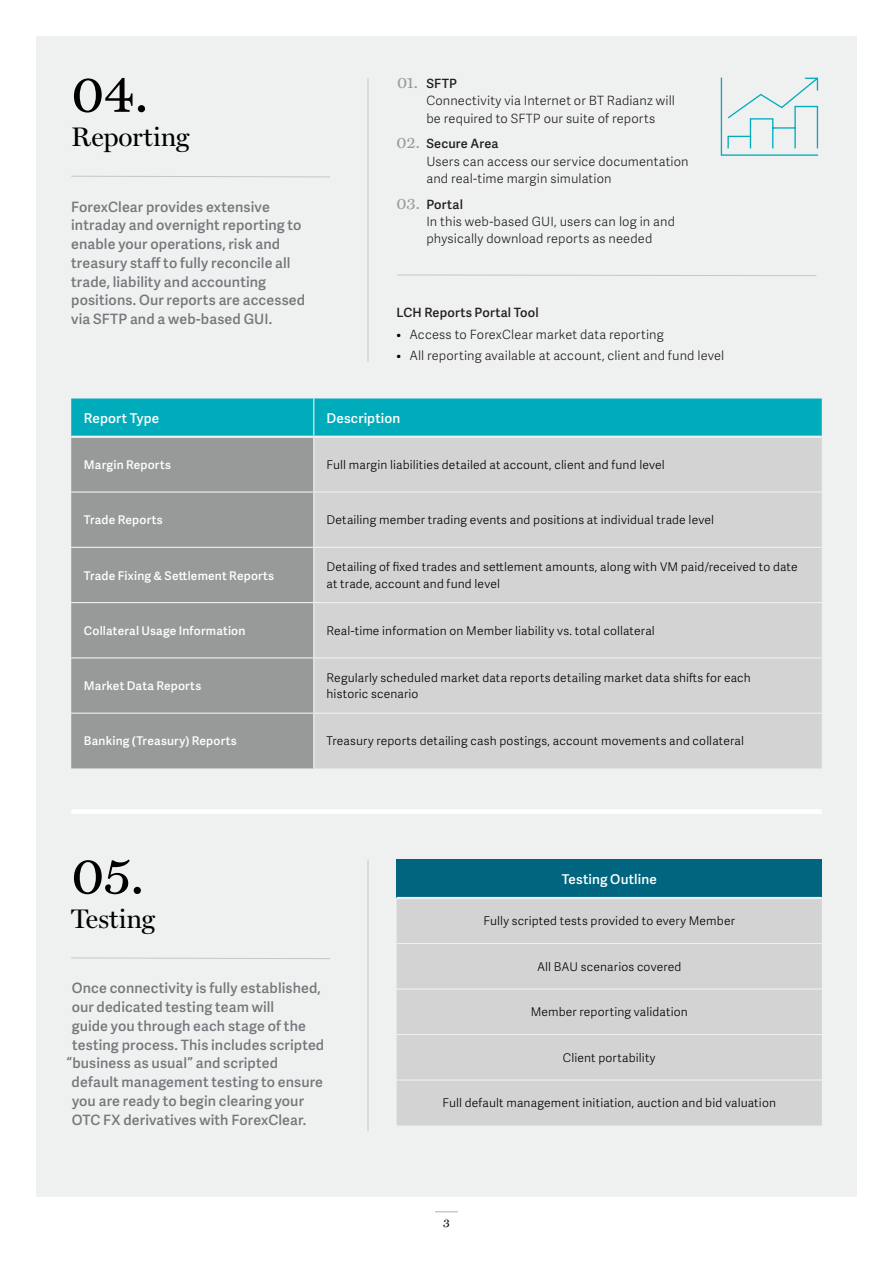
<style>
.page{position:relative;width:893px;height:1263px;background:#fff}
.page>*{position:absolute;margin:0;border:0;box-sizing:border-box;transform-origin:0 0}
.t1{font:54px "Miller Text";color:#000001}
.Page_Title{font:27px "Miller Display";color:#000001}
.Body_Copy{font:600 14.25px/18.8px "Adelle Sans";letter-spacing:.01em;color:#75787c}
.Table_Header_Copy{font:600 13.5px "Adelle Sans";letter-spacing:.015em;color:#fff}
.t2{font:300 12.75px/17.2px "Adelle Sans";letter-spacing:.01em;color:#231f20}
.Numbered_Bullet_List{font:600 12.75px "Adelle Sans";letter-spacing:.015em;color:#231f20}
.Table_Data_Copy{font:300 12px/16.5px "Adelle Sans";letter-spacing:.015em;color:#000001}
.Table_Data_Copy-2{font:600 12px "Adelle Sans";letter-spacing:.015em;color:#fff}
.t3{font:12px "Miller Text";color:#000001}
.s1{font-family:"Miller Text";font-weight:400;font-size:16.5px;color:#989999}
.s2{font-weight:600}
.s3{color:#000001}
</style>
<div class="page">
<svg style="left:435px;top:1211px;width:23px;height:1px"></svg>
<div style="left:36px;top:36px;width:821px;height:1160px;background:#eff0f0"></div>
<div style="left:71px;top:398px;width:751px;height:38px;background:#00acbb"></div>
<div style="left:71px;top:438px;width:242px;height:330px;background:#989999"></div>
<div style="left:314px;top:438px;width:508px;height:330px;background:#d4d3d3"></div>
<hr style="left:71px;top:491px;width:243px;height:2px;background:#eff0f0">
<hr style="left:314px;top:491px;width:508px;height:2px;background:#eff0f0">
<hr style="left:71px;top:547px;width:243px;height:1px;background:#eff0f0">
<hr style="left:314px;top:547px;width:508px;height:1px;background:#eff0f0">
<hr style="left:71px;top:602px;width:243px;height:1px;background:#eff0f0">
<hr style="left:314px;top:602px;width:508px;height:1px;background:#eff0f0">
<hr style="left:71px;top:657px;width:243px;height:1px;background:#eff0f0">
<hr style="left:314px;top:657px;width:508px;height:1px;background:#eff0f0">
<hr style="left:71px;top:713px;width:243px;height:1px;background:#eff0f0">
<hr style="left:314px;top:713px;width:508px;height:1px;background:#eff0f0">
<hr style="left:313px;top:398px;width:1px;height:38px;background:#eff0f0">
<div style="left:397px;top:860px;width:425px;height:38px;background:#006680"></div>
<div style="left:397px;top:899px;width:425px;height:226px;background:#d4d3d3"></div>
<hr style="left:397px;top:943px;width:425px;height:1px;background:#eff0f0">
<hr style="left:397px;top:988px;width:425px;height:1px;background:#eff0f0">
<hr style="left:397px;top:1034px;width:425px;height:1px;background:#eff0f0">
<hr style="left:397px;top:1079px;width:425px;height:1px;background:#eff0f0">
<hr style="left:397px;top:897px;width:425px;height:2px;background:#eff0f0">
<div style="left:71px;top:809px;width:751px;height:5px;background:#fff"></div>
<svg style="left:71px;top:175px;width:259px;height:3px"></svg>
<svg style="left:397px;top:274px;width:420px;height:2px"></svg>
<svg style="left:71px;top:957px;width:259px;height:2px"></svg>
<hr style="left:368px;top:79px;width:1px;height:282px;background:#989999">
<hr style="left:368px;top:860px;width:1px;height:271px;background:#989999">
<svg style="left:720px;top:77px;width:99px;height:79px"></svg>
<p class="t1" style="left:71px;top:62px;width:78px">04.</p>
<p class="Page_Title" style="left:71px;top:122px;width:120px">Reporting</p>
<p class="Body_Copy" style="left:71px;top:197px;width:235px">ForexClear provides extensive intraday and overnight reporting to enable your operations, risk and treasury staff to fully reconcile all trade, liability and accounting positions. Our reports are accessed via SFTP and a web-based GUI.</p>
<p class="t2" style="left:426px;top:75px;width:250px;text-indent:-29px"><span class="s1">01.</span> <span class="s2">SFTP<br></span>Connectivity via Internet or BT Radianz will be required to SFTP our suite of reports</p>
<p class="t2" style="left:426px;top:135px;width:264px;text-indent:-30px"><span class="s1">02.</span> <span class="s2">Secure Area<br></span>Users can access our service documentation and real-time margin simulation</p>
<p class="t2" style="left:426px;top:195px;width:250px;text-indent:-30px"><span class="s1">03.</span> <span class="s2">Portal<br></span>In this web-based GUI, users can log in and physically download reports as needed</p>
<p class="Numbered_Bullet_List" style="left:397px;top:303px;width:143px">LCH Reports Portal Tool</p>
<p class="t2" style="left:397px;top:325px;width:269px"><span class="s3">•</span> Access to ForexClear market data reporting</p>
<p class="t2" style="left:397px;top:346px;width:329px"><span class="s3">•</span> All reporting available at account, client and fund level</p>
<p class="Table_Header_Copy" style="left:84px;top:408px;width:77px">Report Type</p>
<p class="Table_Header_Copy" style="left:327px;top:408px;width:75px">Description</p>
<p class="Table_Data_Copy-2" style="left:84px;top:456px;width:89px">Margin Reports</p>
<p class="Table_Data_Copy" style="left:327px;top:456px;width:340px">Full margin liabilities detailed at account, client and fund level</p>
<p class="Table_Data_Copy-2" style="left:84px;top:511px;width:80px">Trade Reports</p>
<p class="Table_Data_Copy" style="left:327px;top:511px;width:389px">Detailing member trading events and positions at individual trade level</p>
<p class="Table_Data_Copy-2" style="left:84px;top:566px;width:192px">Trade Fixing &amp; Settlement Reports</p>
<p class="Table_Data_Copy" style="left:327px;top:558px;width:473px">Detailing of fixed trades and settlement amounts, along with VM paid/received to date at trade, account and fund level</p>
<p class="Table_Data_Copy-2" style="left:84px;top:622px;width:163px">Collateral Usage Information</p>
<p class="Table_Data_Copy" style="left:327px;top:622px;width:330px">Real-time information on Member liability vs. total collateral</p>
<p class="Table_Data_Copy-2" style="left:84px;top:677px;width:119px">Market Data Reports</p>
<p class="Table_Data_Copy" style="left:327px;top:669px;width:426px">Regularly scheduled market data reports detailing market data shifts for each historic scenario</p>
<p class="Table_Data_Copy-2" style="left:84px;top:732px;width:154px">Banking (Treasury) Reports</p>
<p class="Table_Data_Copy" style="left:327px;top:732px;width:419px">Treasury reports detailing cash postings, account movements and collateral</p>
<p class="t1" style="left:71px;top:844px;width:74px">05.</p>
<p class="Page_Title" style="left:71px;top:903px;width:86px">Testing</p>
<p class="Body_Copy" style="left:72px;top:978px;width:250px">Once connectivity is fully established,</p>
<p class="Body_Copy" style="left:72px;top:997px;width:204px">our dedicated testing team will</p>
<p class="Body_Copy" style="left:72px;top:1016px;width:236px">guide you through each stage of the</p>
<p class="Body_Copy" style="left:72px;top:1035px;width:254px">testing process. This includes scripted</p>
<p class="Body_Copy" style="left:67px;top:1053px;width:213px">“business as usual” and scripted</p>
<p class="Body_Copy" style="left:72px;top:1072px;width:253px">default management testing to ensure</p>
<p class="Body_Copy" style="left:72px;top:1091px;width:233px">you are ready to begin clearing your</p>
<p class="Body_Copy" style="left:72px;top:1110px;width:236px">OTC FX derivatives with ForexClear.</p>
<p class="Table_Header_Copy" style="left:562px;top:869px;width:97px">Testing Outline</p>
<p class="Table_Data_Copy" style="left:484px;top:912px;width:253px">Fully scripted tests provided to every Member</p>
<p class="Table_Data_Copy" style="left:537px;top:958px;width:146px">All BAU scenarios covered</p>
<p class="Table_Data_Copy" style="left:531px;top:1003px;width:159px">Member reporting validation</p>
<p class="Table_Data_Copy" style="left:563px;top:1049px;width:94px">Client portability</p>
<p class="Table_Data_Copy" style="left:442px;top:1094px;width:335px">Full default management initiation, auction and bid valuation</p>
<p class="t3" style="left:443px;top:1216px;width:8px">3</p>
</div>
